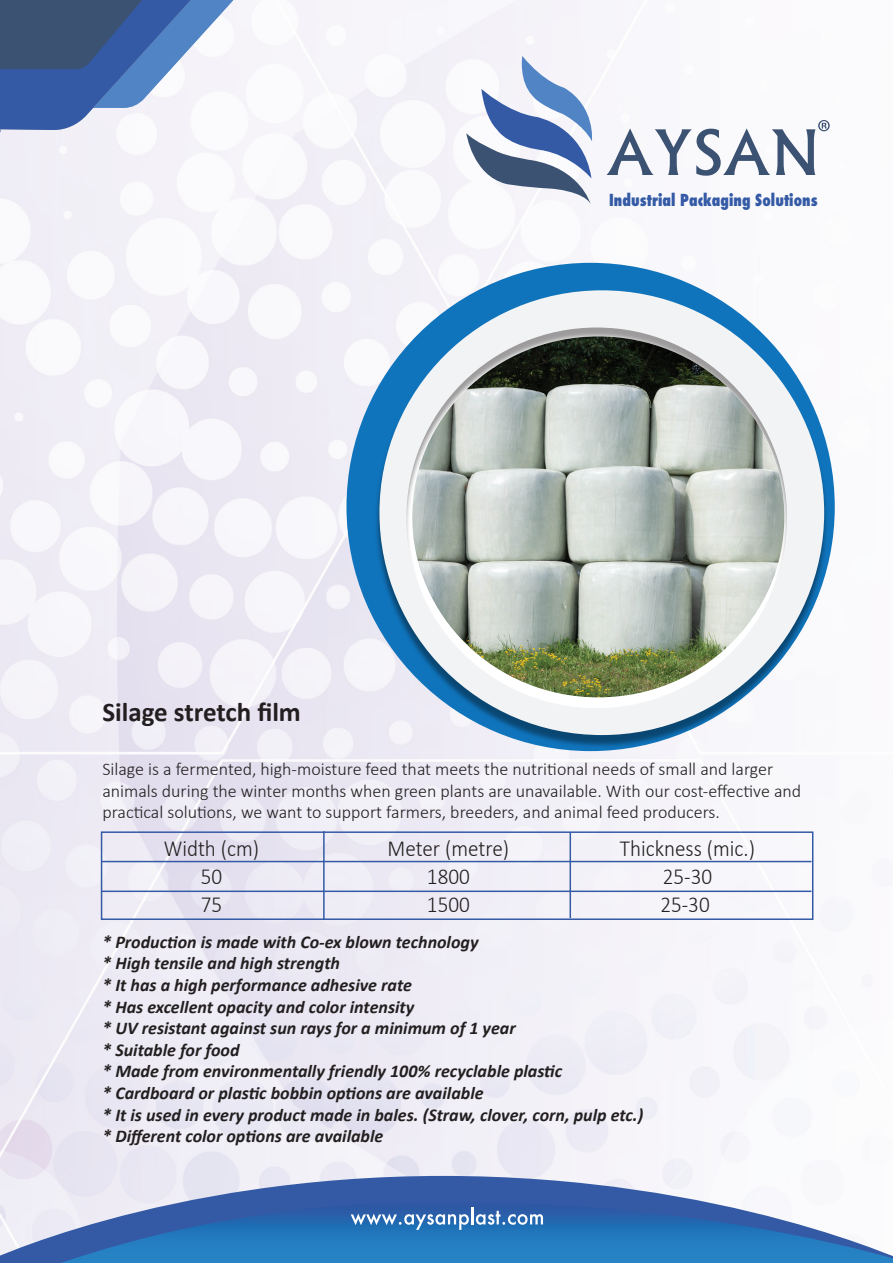
<style>
.page{position:relative;width:893px;height:1263px;background:#fff}
.page>*{position:absolute;margin:0;border:0;box-sizing:border-box;transform-origin:0 0}
.t1{font:700 27px "Calibri";color:#231f20}
.t2{font:300 23.1px/27.6px "Calibri";color:#231f20;text-align:center;scale:.92 1}
.t3{font:italic 700 18px/21.6px "Calibri";color:#231f20}
.t4{font:300 18px/21.6px "Calibri";color:#231f20}
.t5{font:800 condensed 16.05px "Futura";letter-spacing:.005em;color:#345aa6;scale:.95 1}
</style>
<div class="page">
<img style="left:0;top:0;width:871px;height:1176px">
<svg style="left:599px;top:1071px;width:272px;height:105px"></svg>
<svg style="left:0;top:0;width:247px;height:133px"></svg>
<svg style="left:466px;top:56px;width:130px;height:148px"></svg>
<svg style="left:606px;top:120px;width:224px;height:56px"></svg>
<div style="left:346px;top:263px;width:489px;height:488px;background:#1074bc;border-radius:50%"></div>
<img style="left:373px;top:292px;width:458px;height:458px">
<svg style="left:379px;top:290px;width:445px;height:445px;fill:#f2f3f4"></svg>
<svg style="left:0;top:1176px;width:701px;height:87px"></svg>
<svg style="left:61px;top:1201px;width:832px;height:62px;background:#4583c1"></svg>
<svg style="left:351px;top:1207px;width:192px;height:23px;background:#5284be"></svg>
<img style="left:412px;top:336px;width:372px;height:361px">
<div style="left:101px;top:831px;width:712px;height:89px;border:2px solid #345aa6"></div>
<hr style="left:102px;top:861px;width:709px;height:1px;background:#345aa6">
<hr style="left:102px;top:890px;width:709px;height:2px;background:#345aa6">
<hr style="left:323px;top:831px;width:2px;height:88px;background:#345aa6">
<hr style="left:570px;top:832px;width:1px;height:86px;background:#345aa6">
<p class="t5" style="left:609px;top:189px;width:221px">Industrial Packaging Solutions</p>
<h1 class="t1" style="left:102px;top:695px;width:200px">Silage stretch film</h1>
<p class="t4" style="left:102px;top:757px;width:700px">Silage is a fermented, high-moisture feed that meets the nutritional needs of small and larger animals during the winter months when green plants are unavailable. With our cost-effective and practical solutions, we want to support farmers, breeders, and animal feed producers.</p>
<p class="t2" style="left:164px;top:834px;width:105px">Width (cm)<br>50<br>75</p>
<p class="t2" style="left:388px;top:834px;width:134px">Meter (metre)<br>1800<br>1500</p>
<p class="t2" style="left:620px;top:834px;width:148px">Thickness (mic.)<br>25-30<br>25-30</p>
<p class="t3" style="left:102px;top:931px;width:542px">* Production is made with Co-ex blown technology<br>* High tensile and high strength<br>* It has a high performance adhesive rate<br>* Has excellent opacity and color intensity<br>* UV resistant against sun rays for a minimum of 1 year<br>* Suitable for food<br>* Made from environmentally friendly 100% recyclable plastic<br>* Cardboard or plastic bobbin options are available<br>* It is used in every product made in bales. (Straw, clover, corn, pulp etc.) * Different color options are available</p>
</div>
